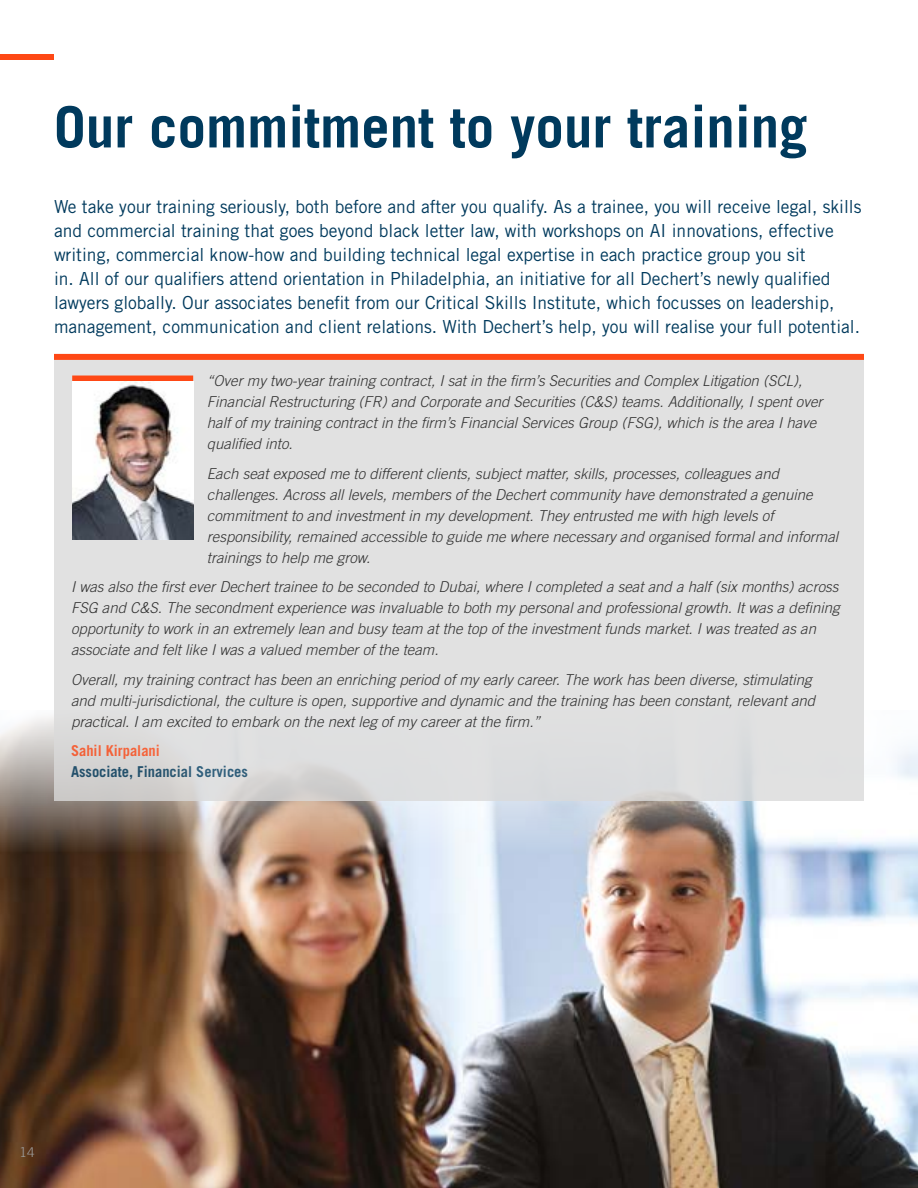
<style>
.page{position:relative;width:918px;height:1188px;background:#fff}
.page>*{position:absolute;margin:0;border:0;box-sizing:border-box;transform-origin:0 0}
.t1{font:700 57px "Trade Gothic LT Std";color:#003a5d}
.t2{font:18px/24px "Trade Gothic LT Std";color:#003a5d}
.t3{font:italic 300 15px/21px "Trade Gothic LT Std";color:#000}
.t4{font:700 15px "Trade Gothic LT Std";color:#003a5d}
.t5{font:700 15px "Trade Gothic LT Std";color:#fe4815}
.t6{font:300 13.5px "Trade Gothic";color:#9d9d9c}
</style>
<div class="page">
<img style="left:0;top:852px;width:918px;height:336px">
<div style="left:0;top:54px;width:54px;height:6px;background:#fe4815"></div>
<img style="left:0;top:717px;width:918px;height:135px">
<div style="left:54px;top:354px;width:810px;height:447px;background:#e1e1e1"></div>
<div style="left:54px;top:354px;width:810px;height:6px;background:#fe4815"></div>
<div style="left:72px;top:376px;width:121px;height:6px;background:#fe4815"></div>
<img style="left:72px;top:382px;width:121px;height:158px">
<h1 class="t1" style="left:54px;top:92px;width:755px">Our commitment to your training</h1>
<p class="t2" style="left:54px;top:194px;width:809px">We take your training seriously, both before and after you qualify. As a trainee, you will receive legal, skills and commercial training that goes beyond black letter law, with workshops on AI innovations, effective writing, commercial know-how and building technical legal expertise in each practice group you sit<br>in. All of our qualifiers attend orientation in Philadelphia, an initiative for all Dechert’s newly qualified lawyers globally. Our associates benefit from our Critical Skills Institute, which focusses on leadership, management, communication and client relations. With Dechert’s help, you will realise your full potential.</p>
<p class="t3" style="left:207px;top:371px;width:617px">“Over my two-year training contract, I sat in the firm’s Securities and Complex Litigation (SCL), Financial Restructuring (FR) and Corporate and Securities (C&amp;S) teams. Additionally, I spent over half of my training contract in the firm’s Financial Services Group (FSG), which is the area I have qualified into.</p>
<p class="t3" style="left:207px;top:463px;width:633px">Each seat exposed me to different clients, subject matter, skills, processes, colleagues and challenges. Across all levels, members of the Dechert community have demonstrated a genuine commitment to and investment in my development. They entrusted me with high levels of responsibility, remained accessible to guide me where necessary and organised formal and informal trainings to help me grow.</p>
<p class="t3" style="left:71px;top:577px;width:770px">I was also the first ever Dechert trainee to be seconded to Dubai, where I completed a seat and a half (six months) across FSG and C&amp;S. The secondment experience was invaluable to both my personal and professional growth. It was a defining opportunity to work in an extremely lean and busy team at the top of the investment funds market. I was treated as an associate and felt like I was a valued member of the team.</p>
<p class="t3" style="left:71px;top:669px;width:746px">Overall, my training contract has been an enriching period of my early career. The work has been diverse, stimulating and multi-jurisdictional, the culture is open, supportive and dynamic and the training has been constant, relevant and practical. I am excited to embark on the next leg of my career at the firm.”</p>
<p class="t5" style="left:71px;top:742px;width:90px">Sahil Kirpalani</p>
<p class="t4" style="left:71px;top:763px;width:179px">Associate, Financial Services</p>
<p class="t6" style="left:19px;top:1144px;width:17px">14</p>
</div>
